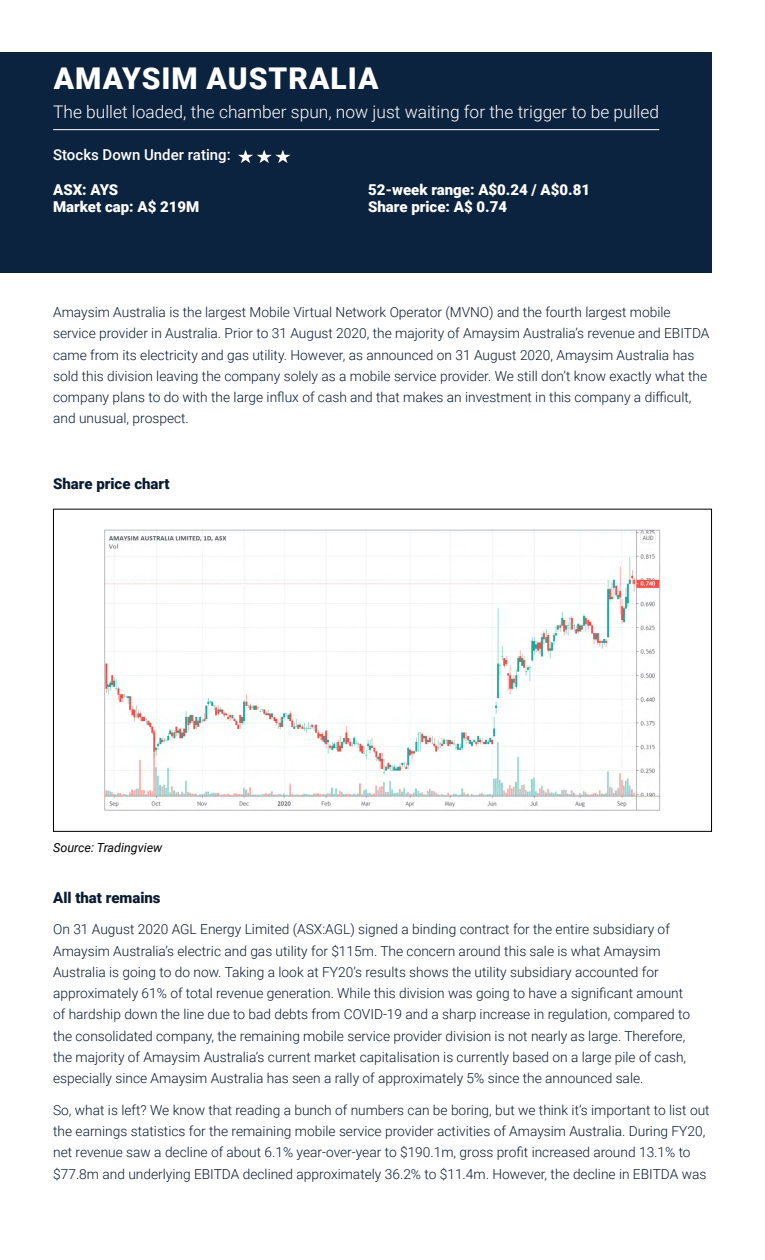
<style>
.page{position:relative;width:765px;height:1260px;background:#fff}
.page>*{position:absolute;margin:0;border:0;box-sizing:border-box;transform-origin:0 0}
.t1{font:900 30px "Roboto";letter-spacing:.035em;color:#fff}
.t2{font:300 17.38px "Roboto";color:#fff}
.t3{font:900 15px "Roboto";color:#fff}
.t4{font:900 15px "Roboto";color:#0b1b31}
.t5{font:500 15px "Roboto";color:#fff}
.t6{font:300 13.75px/21.2px "Roboto";color:#0b1b31}
.t7{font:italic 12.5px "Roboto";color:#000}
</style>
<div class="page">
<div style="left:0;top:52px;width:712px;height:221px;background:#0c233f"></div>
<hr style="left:53px;top:129px;width:606px;height:1px;background:#fff">
<svg style="left:238px;top:150px;width:52px;height:13px"></svg>
<img style="left:105px;top:529px;width:555px;height:282px">
<h1 class="t1" style="left:54px;top:57px;width:327px">AMAYSIM AUSTRALIA</h1>
<p class="t2" style="left:53px;top:99px;width:608px">The bullet loaded, the chamber spun, now just waiting for the trigger to be pulled</p>
<p class="t5" style="left:53px;top:145px;width:179px">Stocks Down Under rating:</p>
<p class="t3" style="left:53px;top:179px;width:67px">ASX: AYS</p>
<p class="t3" style="left:368px;top:179px;width:223px">52-week range: A$0.24 / A$0.81</p>
<p class="t3" style="left:53px;top:196px;width:148px">Market cap: A$ 219M</p>
<p class="t3" style="left:368px;top:196px;width:140px">Share price: A$ 0.74</p>
<p class="t6" style="left:53px;top:301px;width:658px">Amaysim Australia is the largest Mobile Virtual Network Operator (MVNO) and the fourth largest mobile service provider in Australia. Prior to 31 August 2020, the majority of Amaysim Australia’s revenue and EBITDA came from its electricity and gas utility. However, as announced on 31 August 2020, Amaysim Australia has sold this division leaving the company solely as a mobile service provider. We still don’t know exactly what the company plans to do with the large influx of cash and that makes an investment in this company a difficult, and unusual, prospect.</p>
<p class="t4" style="left:53px;top:473px;width:118px">Share price chart</p>
<p class="t7" style="left:53px;top:839px;width:111px">Source: Tradingview</p>
<p class="t4" style="left:53px;top:887px;width:109px">All that remains</p>
<p class="t6" style="left:53px;top:918px;width:639px">On 31 August 2020 AGL Energy Limited (ASX:AGL) signed a binding contract for the entire subsidiary of Amaysim Australia’s electric and gas utility for $115m. The concern around this sale is what Amaysim Australia is going to do now. Taking a look at FY20’s results shows the utility subsidiary accounted for approximately 61% of total revenue generation. While this division was going to have a significant amount of hardship down the line due to bad debts from COVID-19 and a sharp increase in regulation, compared to the consolidated company, the remaining mobile service provider division is not nearly as large. Therefore, the majority of Amaysim Australia’s current market capitalisation is currently based on a large pile of cash, especially since Amaysim Australia has seen a rally of approximately 5% since the announced sale.</p>
<p class="t6" style="left:53px;top:1099px;width:658px">So, what is left? We know that reading a bunch of numbers can be boring, but we think it’s important to list out the earnings statistics for the remaining mobile service provider activities of Amaysim Australia. During FY20, net revenue saw a decline of about 6.1% year-over-year to $190.1m, gross profit increased around 13.1% to $77.8m and underlying EBITDA declined approximately 36.2% to $11.4m. However, the decline in EBITDA was</p>
</div>
